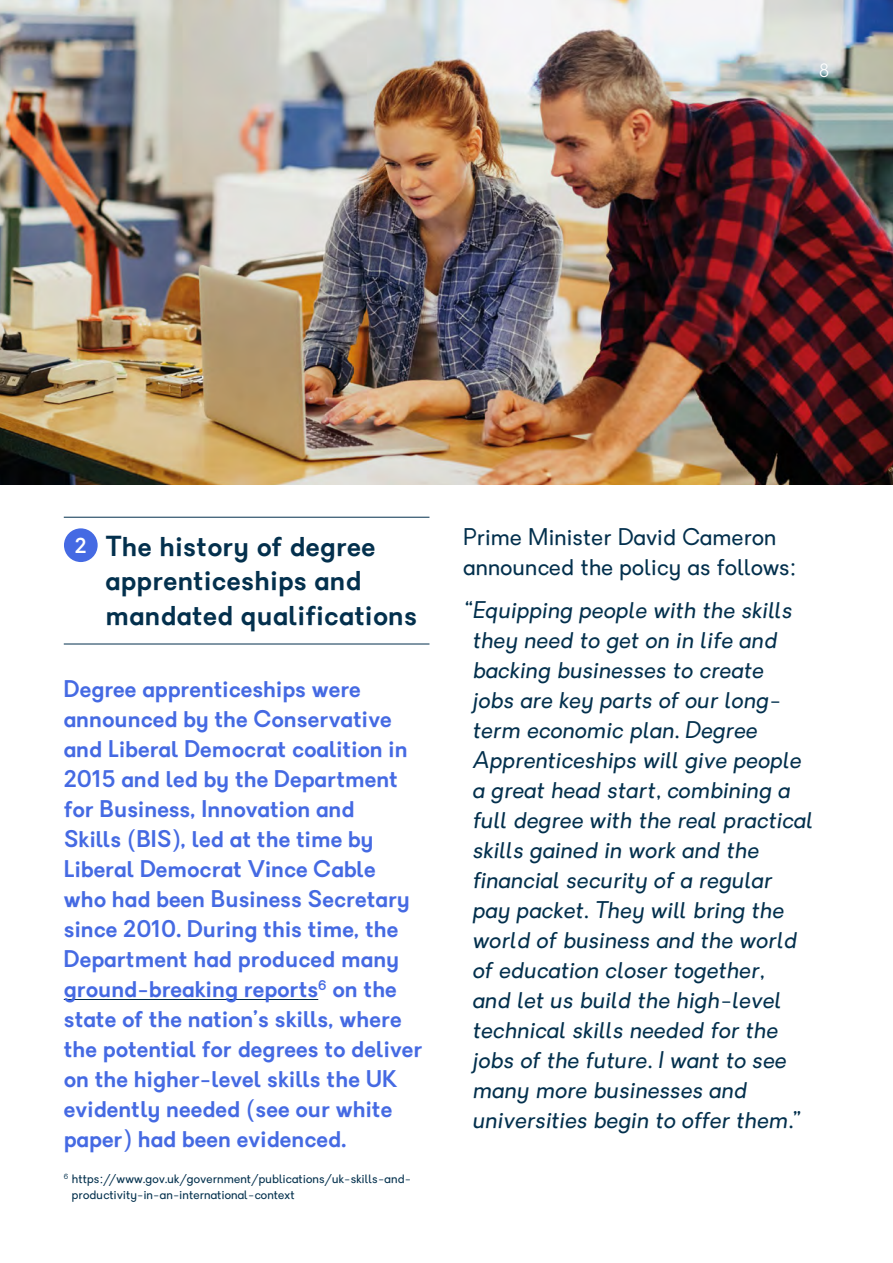
<style>
.page{position:relative;width:893px;height:1263px;background:#fff}
.page>*{position:absolute;margin:0;border:0;box-sizing:border-box;transform-origin:0 0}
.t1{font:600 27px/34.5px "Granary";letter-spacing:.02em;color:#03304d}
.t2{font:italic 22.5px/30px "Granary";letter-spacing:.02em;color:#03304d}
.t3{font:600 22.5px/30px "Granary";letter-spacing:.005em;color:#456ae3}
.t4{font:22.5px/30px "Granary";letter-spacing:.02em;color:#03304d}
.t5{font:300 18px "Granary";color:#fff}
.t6{font:12px/16.5px "Granary";letter-spacing:.02em;color:#03304d}
.s1{font-size:20.25px;color:#fff}
</style>
<div class="page">
<img style="left:0;top:0;width:893px;height:485px">
<hr style="left:64px;top:517px;width:365px;height:1px;background:#03304d">
<hr style="left:64px;top:644px;width:365px;height:1px;background:#03304d">
<hr style="left:64px;top:999px;width:254px;height:1px;background:#03304d">
<div style="left:64px;top:528px;width:34px;height:34px;background:#456ae3;border-radius:50%"></div>
<p class="t5" style="left:819px;top:59px;width:12px">8</p>
<p class="t1" style="left:105px;top:529px;width:313px;text-indent:-31px"><span class="s1">2</span> The history of degree apprenticeships and mandated qualifications</p>
<p class="t3" style="left:64px;top:675px;width:360px">Degree apprenticeships were announced by the Conservative and Liberal Democrat coalition in<br>2015 and led by the Department for Business, Innovation and<br>Skills (BIS), led at the time by<br>Liberal Democrat Vince Cable who had been Business Secretary since 2010. During this time, the<br>Department had produced many ground-breaking reports<sup>6</sup> on the state of the nation’s skills, where the potential for degrees to deliver on the higher-level skills the UK evidently needed (see our white paper) had been evidenced.</p>
<p class="t6" style="left:72px;top:1170px;width:341px;text-indent:-8px"><sup>6</sup> https://www.gov.uk/government/publications/uk-skills-and&shy;productivity-in-an-international-context</p>
<p class="t4" style="left:463px;top:522px;width:334px">Prime Minister David Cameron announced the policy as follows:</p>
<p class="t2" style="left:473px;top:595px;width:342px;text-indent:-10px">“Equipping people with the skills they need to get on in life and backing businesses to create<br>jobs are key parts of our long&shy;term economic plan. Degree<br>Apprenticeships will give people a great head start, combining a full degree with the real practical skills gained in work and the financial security of a regular pay packet. They will bring the world of business and the world of education closer together,<br>and let us build the high-level technical skills needed for the jobs of the future. I want to see many more businesses and universities begin to offer them.”</p>
</div>
